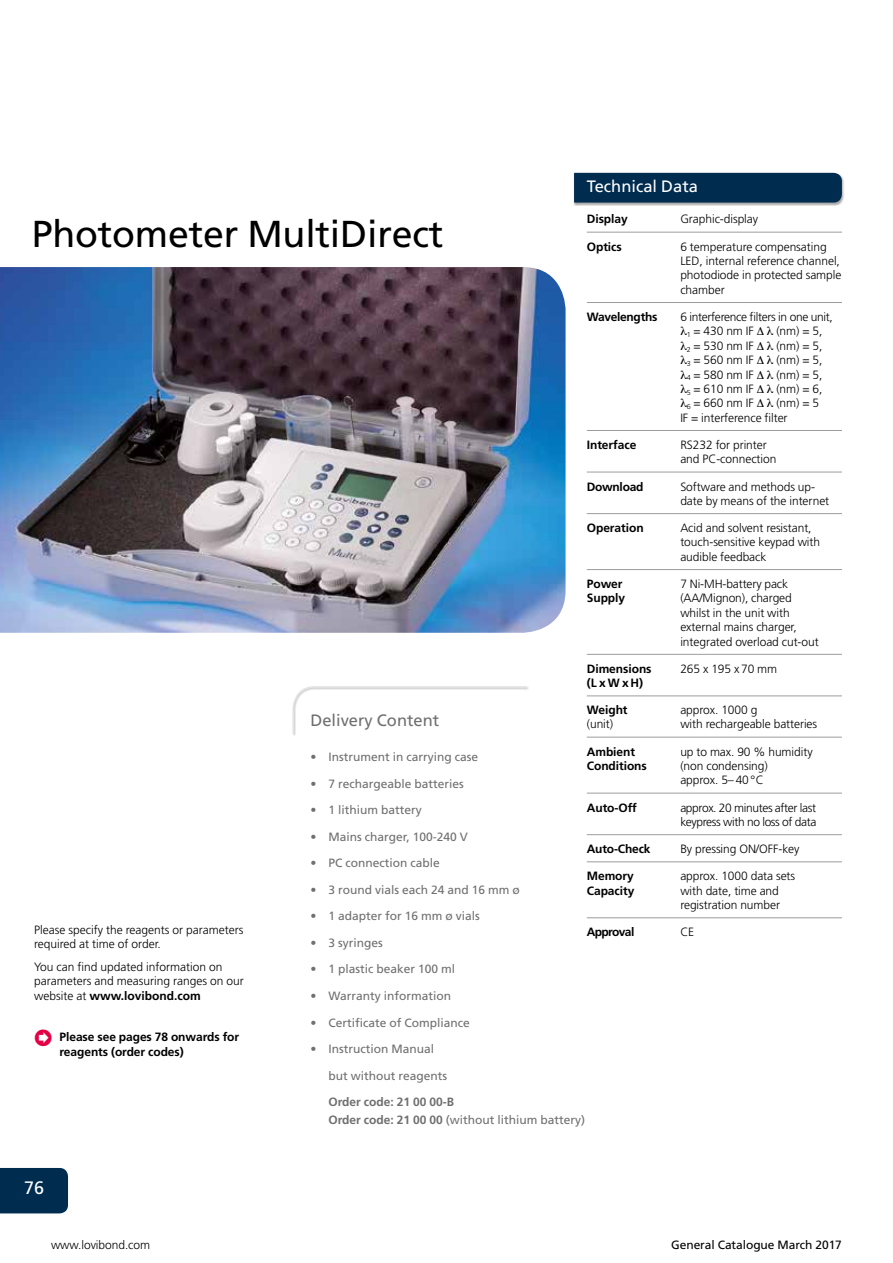
<style>
.page{position:relative;width:893px;height:1263px;background:#fff}
.page>*{position:absolute;margin:0;border:0;box-sizing:border-box;transform-origin:0 0}
.t1{font:37.5px "Frutiger LT";letter-spacing:-.005em;color:#000}
.t2{font:18px "Frutiger LT";color:#fff}
.t3{font:16.5px "Frutiger LT";color:#706f6f}
.t4{font:16.5px "Frutiger LT";color:#fff}
.t5{font:300 12px/14.4px "Frutiger LT";letter-spacing:-.005em;color:#000}
.t6{font:12px "Frutiger LT";color:#706f6f}
.t7{font:700 12px/14.4px "Frutiger LT";letter-spacing:-.005em;color:#000}
.t8{font:700 12px/18px "Frutiger LT";color:#706f6f}
.t9{font:300 12px/14.4px "Frutiger LT";letter-spacing:-.03em;color:#000}
.t10{font:300 12px "Frutiger LT";letter-spacing:-.025em;color:#000}
.t11{font:12px "Frutiger LT";letter-spacing:-.005em;color:#000}
.t12{font:700 12px "Frutiger LT";letter-spacing:-.025em;color:#000}
.t13{font:700 12px "Frutiger LT";letter-spacing:-.05em;color:#000}
.s1{font-weight:400}
.s2{font-weight:700}
.s3{font-family:"J Ckg";font-weight:400;font-size:18px;color:#e50046}
</style>
<div class="page">
<div style="left:0;top:1168px;width:68px;height:45px;background:#002c50"></div>
<div style="left:564px;top:163px;width:288px;height:49px;background:#fff;opacity:.75"></div>
<div style="left:574px;top:173px;width:268px;height:30px;background:#002c50"></div>
<hr style="left:587px;top:232px;width:255px;height:1px;background:#9d9d9c">
<hr style="left:587px;top:302px;width:255px;height:1px;background:#9d9d9c">
<hr style="left:587px;top:430px;width:255px;height:1px;background:#9d9d9c">
<hr style="left:587px;top:472px;width:255px;height:1px;background:#9d9d9c">
<hr style="left:587px;top:513px;width:255px;height:1px;background:#9d9d9c">
<hr style="left:587px;top:569px;width:255px;height:1px;background:#9d9d9c">
<hr style="left:587px;top:654px;width:255px;height:1px;background:#9d9d9c">
<hr style="left:587px;top:696px;width:255px;height:1px;background:#9d9d9c">
<hr style="left:587px;top:737px;width:255px;height:1px;background:#9d9d9c">
<hr style="left:587px;top:793px;width:255px;height:1px;background:#9d9d9c">
<hr style="left:587px;top:834px;width:255px;height:1px;background:#9d9d9c">
<hr style="left:587px;top:861px;width:255px;height:1px;background:#9d9d9c">
<hr style="left:587px;top:917px;width:255px;height:1px;background:#9d9d9c">
<img style="left:0;top:267px;width:566px;height:366px">
<svg style="left:293px;top:686px;width:234px;height:48px"></svg>
<h3 class="t4" style="left:587px;top:177px;width:113px">Technical Data</h3>
<p class="t7" style="left:587px;top:212px;width:42px">Display</p>
<p class="t5" style="left:680px;top:212px;width:79px">Graphic-display</p>
<p class="t7" style="left:587px;top:239px;width:37px">Optics</p>
<p class="t5" style="left:680px;top:239px;width:163px">6 temperature compensating<br>LED, internal reference channel, photodiode in protected sample chamber</p>
<p class="t12" style="left:587px;top:310px;width:72px">Wavelengths</p>
<p class="t10" style="left:680px;top:310px;width:154px">6 interference filters in one unit,</p>
<p class="t5" style="left:687px;top:324px;width:137px"><sub>1</sub> = 430 nm IF ∆ (nm) = 5,</p>
<p class="t5" style="left:687px;top:339px;width:137px"><sub>2</sub> = 530 nm IF ∆ (nm) = 5,</p>
<p class="t5" style="left:687px;top:353px;width:137px"><sub>3</sub> = 560 nm IF ∆ (nm) = 5,</p>
<p class="t5" style="left:687px;top:367px;width:137px"><sub>4</sub> = 580 nm IF ∆ (nm) = 5,</p>
<p class="t5" style="left:687px;top:382px;width:137px"><sub>5</sub> = 610 nm IF ∆ (nm) = 6,</p>
<p class="t5" style="left:687px;top:396px;width:134px"><sub>6</sub> = 660 nm IF ∆ (nm) = 5</p>
<p class="t5" style="left:680px;top:411px;width:109px">IF = interference filter</p>
<p class="t7" style="left:587px;top:438px;width:51px">Interface</p>
<p class="t5" style="left:680px;top:438px;width:98px">RS232 for printer and PC-connection</p>
<p class="t12" style="left:587px;top:479px;width:58px">Download</p>
<p class="t5" style="left:680px;top:479px;width:150px">Software and methods up&shy;date by means of the internet</p>
<p class="t7" style="left:587px;top:521px;width:58px">Operation</p>
<p class="t5" style="left:680px;top:521px;width:141px">Acid and solvent resistant, touch-sensitive keypad with audible feedback</p>
<p class="t7" style="left:587px;top:577px;width:37px">Power</p>
<p class="t5" style="left:680px;top:577px;width:109px">7 Ni-MH-battery pack</p>
<p class="t7" style="left:587px;top:591px;width:40px">Supply</p>
<p class="t5" style="left:680px;top:591px;width:140px">(AA/Mignon), charged whilst in the unit with external mains charger, integrated overload cut-out</p>
<p class="t7" style="left:587px;top:661px;width:66px">Dimensions</p>
<p class="t5" style="left:680px;top:662px;width:98px">265 x 195 x 70 mm</p>
<p class="t7" style="left:587px;top:676px;width:58px">(L x W x H)</p>
<p class="t7" style="left:587px;top:703px;width:42px">Weight</p>
<p class="t5" style="left:680px;top:703px;width:79px">approx. 1000 g</p>
<p class="t5" style="left:587px;top:717px;width:28px">(unit)</p>
<p class="t5" style="left:680px;top:717px;width:138px">with rechargeable batteries</p>
<p class="t7" style="left:587px;top:744px;width:50px">Ambient</p>
<p class="t5" style="left:680px;top:744px;width:134px">up to max. 90 % humidity</p>
<p class="t7" style="left:587px;top:759px;width:62px">Conditions</p>
<p class="t5" style="left:680px;top:759px;width:89px">(non condensing) approx. 5– 40 °C</p>
<p class="t7" style="left:587px;top:800px;width:52px">Auto-Off</p>
<p class="t9" style="left:680px;top:800px;width:138px">approx. 20 minutes after last keypress with no loss of data</p>
<p class="t7" style="left:587px;top:842px;width:65px">Auto-Check</p>
<p class="t5" style="left:680px;top:842px;width:121px">By pressing ON/OFF-key</p>
<p class="t7" style="left:587px;top:869px;width:49px">Memory</p>
<p class="t5" style="left:680px;top:869px;width:116px">approx. 1000 data sets</p>
<p class="t7" style="left:587px;top:883px;width:49px">Capacity</p>
<p class="t5" style="left:680px;top:883px;width:101px">with date, time and registration number</p>
<h1 class="t1" style="left:32px;top:212px;width:413px">Photometer MultiDirect</h1>
<h3 class="t3" style="left:310px;top:711px;width:130px">Delivery Content</h3>
<p class="t6" style="left:310px;top:750px;width:169px">• Instrument in carrying case</p>
<p class="t6" style="left:310px;top:777px;width:155px">• 7 rechargeable batteries</p>
<p class="t6" style="left:310px;top:803px;width:113px">• 1 lithium battery</p>
<p class="t6" style="left:310px;top:830px;width:159px">• Mains charger, 100-240 V</p>
<p class="t6" style="left:310px;top:856px;width:131px">• PC connection cable</p>
<p class="t6" style="left:310px;top:883px;width:211px">• 3 round vials each 24 and 16 mm ø</p>
<p class="t6" style="left:310px;top:909px;width:171px">• 1 adapter for 16 mm ø vials</p>
<p class="t6" style="left:310px;top:936px;width:74px">• 3 syringes</p>
<p class="t6" style="left:310px;top:962px;width:146px">• 1 plastic beaker 100 ml</p>
<p class="t6" style="left:310px;top:989px;width:142px">• Warranty information</p>
<p class="t6" style="left:310px;top:1015px;width:161px">• Certificate of Compliance</p>
<p class="t6" style="left:310px;top:1042px;width:125px">• Instruction Manual</p>
<p class="t6" style="left:328px;top:1068px;width:120px">but without reagents</p>
<p class="t8" style="left:328px;top:1093px;width:258px">Order code: 21 00 00-B<br>Order code: 21 00 00 <span class="s1">(without lithium battery)</span></p>
<p class="t5" style="left:34px;top:922px;width:211px">Please specify the reagents or parameters</p>
<p class="t13" style="left:587px;top:925px;width:49px">Approval</p>
<p class="t5" style="left:680px;top:925px;width:15px">CE</p>
<p class="t5" style="left:34px;top:933px;width:190px;line-height:23px">required at time of order.<br>You can find updated information on</p>
<p class="t5" style="left:34px;top:974px;width:211px">parameters and measuring ranges on our website at <span class="s2">www.lovibond.com</span></p>
<p class="t7" style="left:60px;top:1030px;width:181px;text-indent:-26px"><span class="s3">➲</span> Please see pages 78 onwards for reagents (order codes)</p>
<h2 class="t2" style="left:24px;top:1177px;width:22px">76</h2>
<p class="t5" style="left:51px;top:1238px;width:101px">www.lovibond.com</p>
<p class="t11" style="left:671px;top:1238px;width:172px">General Catalogue March 2017</p>
</div>
